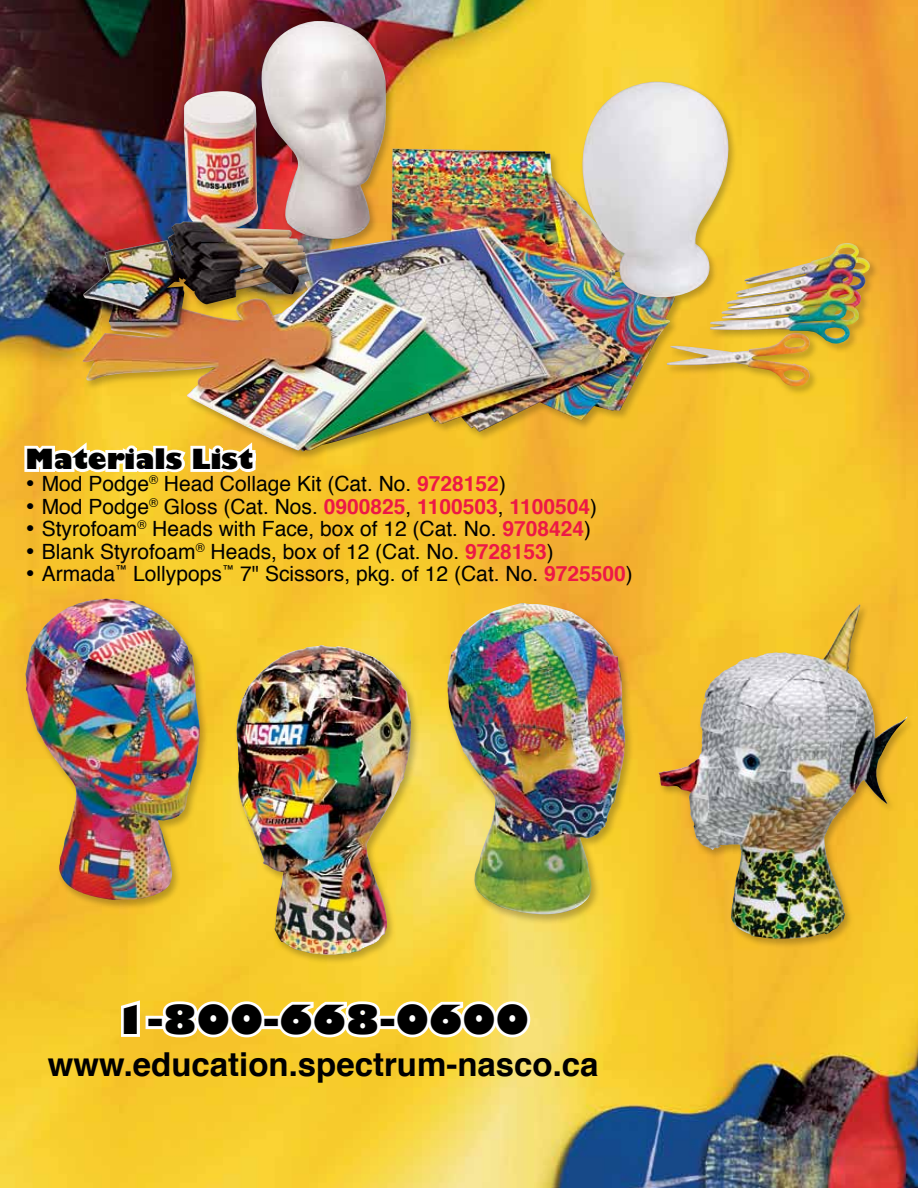
<style>
.page{position:relative;width:918px;height:1188px;background:#fff}
.page>*{position:absolute;margin:0;border:0;box-sizing:border-box;transform-origin:0 0}
.t1{font:800 39px "Gill Sans";color:#000}
.t2{font:700 33px "Helvetica";color:#000}
.t3{font:800 27px "Gill Sans";color:#000}
.t4{font:21px "Helvetica";color:#000}
.s1{font-weight:700;color:#ed1846}
</style>
<div class="page">
<img style="left:0;top:0;width:918px;height:1188px">
<div style="left:80px;top:19px;width:604px;height:443px;background:#000;opacity:.25"></div>
<img style="left:82px;top:21px;width:594px;height:431px">
<div style="left:445px;top:601px;width:190px;height:324px;background:#000;opacity:.25"></div>
<img style="left:447px;top:603px;width:178px;height:311px">
<div style="left:23px;top:597px;width:186px;height:313px;background:#000;opacity:.25"></div>
<img style="left:26px;top:598px;width:174px;height:302px">
<div style="left:234px;top:643px;width:186px;height:322px;background:#000;opacity:.25"></div>
<img style="left:235px;top:645px;width:177px;height:310px">
<svg style="left:118px;top:997px;width:26px;height:43px"></svg>
<div style="left:146px;top:1016px;width:19px;height:13px;border:6px solid #fff"></div>
<svg style="left:159px;top:997px;width:225px;height:45px"></svg>
<div style="left:378px;top:1016px;width:19px;height:13px;border:6px solid #fff"></div>
<svg style="left:392px;top:997px;width:142px;height:45px"></svg>
<div style="left:656px;top:603px;width:260px;height:346px;background:#000;opacity:.25"></div>
<img style="left:658px;top:604px;width:202px;height:335px">
<div style="left:579px;top:80px;width:300px;height:317px;background:#000;opacity:.25"></div>
<img style="left:578px;top:82px;width:293px;height:264px">
<svg style="left:21px;top:436px;width:238px;height:56px"></svg>
<p class="t3" style="left:26px;top:442px;width:229px">Materials List</p>
<p class="t4" style="left:26px;top:468px;width:482px">• Mod Podge<sup>®</sup> Head Collage Kit (Cat. No. <span class="s1">9728152</span>)</p>
<p class="t4" style="left:25px;top:490px;width:573px">• Mod Podge<sup>®</sup> Gloss (Cat. Nos. <span class="s1">0900825</span>, <span class="s1">1100503</span>, <span class="s1">1100504</span>)</p>
<p class="t4" style="left:25px;top:513px;width:567px">• Styrofoam<sup>®</sup> Heads with Face, box of 12 (Cat. No. <span class="s1">9708424</span>)</p>
<p class="t4" style="left:26px;top:535px;width:530px">• Blank Styrofoam<sup>®</sup> Heads, box of 12 (Cat. No. <span class="s1">9728153</span>)</p>
<p class="t4" style="left:25px;top:558px;width:609px">• Armada<sup>™</sup> Lollypops<sup>™</sup> 7" Scissors, pkg. of 12 (Cat. No. <span class="s1">9725500</span>)</p>
<h1 class="t1" style="left:114px;top:995px;width:417px">1-800-668-0600</h1>
<h2 class="t2" style="left:48px;top:1038px;width:552px">www.education.spectrum-nasco.ca</h2>
</div>
